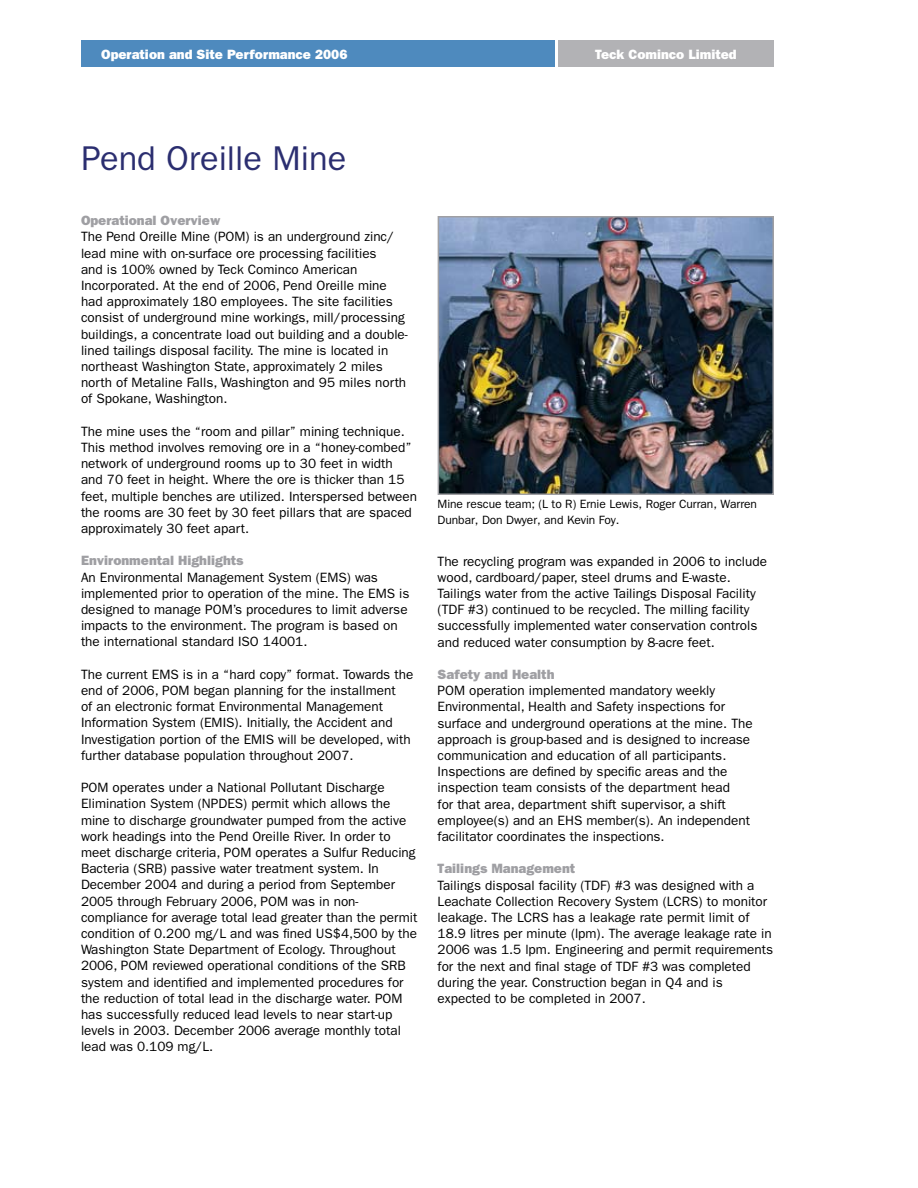
<style>
.page{position:relative;width:918px;height:1188px;background:#fff}
.page>*{position:absolute;margin:0;border:0;box-sizing:border-box;transform-origin:0 0}
.t1{font:34.5px "ITC Franklin Gothic Std";color:#2b2e70}
.t2{font:13.5px/16.2px "ITC Franklin Gothic Std";color:#000}
.t3{font:13.5px "ITC Franklin Gothic Std Hvy";color:#9f9fa3}
.t4{font:13.5px "ITC Franklin Gothic Std Hvy";color:#fff}
.t5{font:12px/16.2px "ITC Franklin Gothic Std";letter-spacing:-.005em;color:#000}
</style>
<div class="page">
<div style="left:558px;top:40px;width:216px;height:27px;background:#b2b2b5"></div>
<div style="left:81px;top:40px;width:474px;height:27px;background:#4e8abe"></div>
<img style="left:441px;top:219px;width:330px;height:273px">
<div style="left:438px;top:216px;width:336px;height:279px;border:2px solid #9f9fa3"></div>
<p class="t4" style="left:101px;top:46px;width:248px">Operation and Site Performance 2006</p>
<p class="t4" style="left:595px;top:46px;width:143px">Teck Cominco Limited</p>
<h1 class="t1" style="left:82px;top:138px;width:266px">Pend Oreille Mine</h1>
<p class="t3" style="left:81px;top:213px;width:141px">Operational Overview</p>
<p class="t2" style="left:81px;top:229px;width:328px">The Pend Oreille Mine (POM) is an underground zinc/ lead mine with on-surface ore processing facilities<br>and is 100% owned by Teck Cominco American<br>I ncorporated. At the end of 2006, Pend Oreille mine had approximately 180 employees. The site facilities consist of underground mine workings, mill/processing buildings, a concentrate load out building and a double&shy;lined tailings disposal facility. The mine is located in northeast Washington State, approximately 2 miles north of Metaline Falls, Washington and 95 miles north of Spokane, Washington.</p>
<p class="t2" style="left:81px;top:423px;width:338px">The mine uses the “room and pillar” mining technique.<br>This method involves removing ore in a “honey-combed” network of underground rooms up to 30 feet in width and 70 feet in height. Where the ore is thicker than 15 feet, multiple benches are utilized. I nterspersed between the rooms are 30 feet by 30 feet pillars that are spaced approximately 30 feet apart.</p>
<p class="t3" style="left:81px;top:553px;width:164px">Environmental Highlights</p>
<p class="t2" style="left:81px;top:569px;width:330px">An Environmental Management System (EMS) was implemented prior to operation of the mine. The EMS is designed to manage POM’s procedures to limit adverse impacts to the environment. The program is based on the international standard ISO 14001.</p>
<p class="t2" style="left:81px;top:666px;width:334px">The current EMS is in a “hard copy” format. Towards the end of 2006, POM began planning for the installment<br>of an electronic format Environmental Management<br>I nformation System (EMIS). I nitially, the Accident and<br>I nvestigation portion of the EMI S will be developed, with further database population throughout 2007.</p>
<p class="t2" style="left:81px;top:780px;width:338px">POM operates under a National Pollutant Discharge Elimination System (NPDES) permit which allows the mine to discharge groundwater pumped from the active work headings into the Pend Oreille River. I n order to meet discharge criteria, POM operates a Sulfur Reducing Bacteria (SRB) passive water treatment system. I n December 2004 and during a period from September 2005 through February 2006, POM was in non&shy;compliance for average total lead greater than the permit condition of 0.200 mg/L and was fined US$4,500 by the Washington State Department of Ecology. Throughout 2006, POM reviewed operational conditions of the SRB system and identified and implemented procedures for the reduction of total lead in the discharge water. POM has successfully reduced lead levels to near start-up levels in 2003. December 2006 average monthly total lead was 0.109 mg/L.</p>
<p class="t5" style="left:438px;top:496px;width:321px">Mine rescue team; (L to R) Ernie Lewis, Roger Curran, Warren<br>Dunbar, Don Dwyer, and Kevin Foy.</p>
<p class="t2" style="left:438px;top:553px;width:331px">The recycling program was expanded in 2006 to include wood, cardboard/paper, steel drums and E-waste.<br>Tailings water from the active Tailings Disposal Facility (TDF #3) continued to be recycled. The milling facility successfully implemented water conservation controls and reduced water consumption by 8-acre feet.</p>
<p class="t3" style="left:438px;top:666px;width:118px">Safety and Health</p>
<p class="t2" style="left:438px;top:683px;width:317px">POM operation implemented mandatory weekly Environmental, Health and Safety inspections for surface and underground operations at the mine. The approach is group-based and is designed to increase communication and education of all participants.<br>I nspections are defined by specific areas and the inspection team consists of the department head<br>for that area, department shift supervisor, a shift employee(s) and an EHS member(s). An independent facilitator coordinates the inspections.</p>
<p class="t3" style="left:438px;top:861px;width:139px">Tailings Management</p>
<p class="t2" style="left:438px;top:877px;width:337px">Tailings disposal facility (TDF) #3 was designed with a Leachate Collection Recovery System (LCRS) to monitor leakage. The LCRS has a leakage rate permit limit of 18.9 litres per minute (lpm). The average leakage rate in 2006 was 1.5 lpm. Engineering and permit requirements for the next and final stage of TDF #3 was completed during the year. Construction began in Q4 and is expected to be completed in 2007.</p>
</div>
